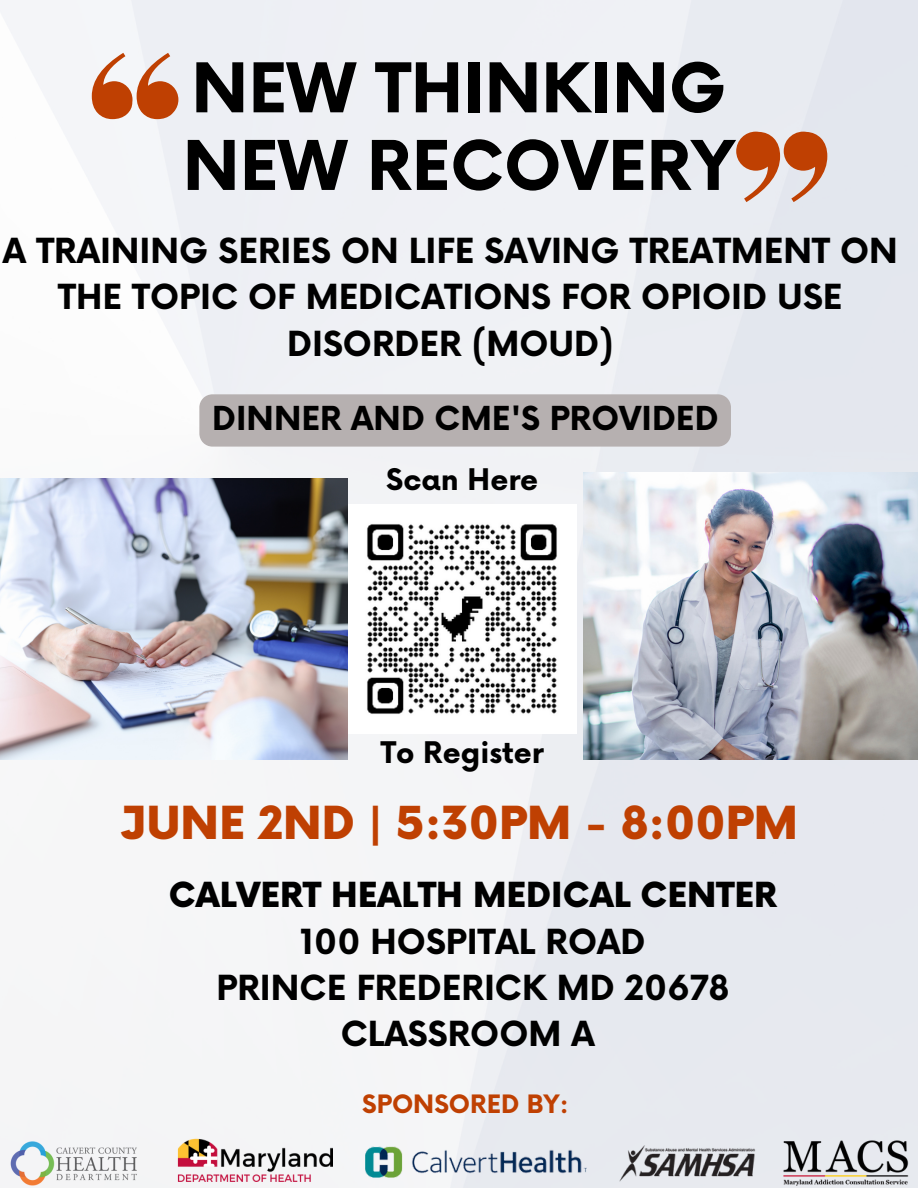
<style>
.page{position:relative;width:918px;height:1188px;background:#fff}
.page>*{position:absolute;margin:0;border:0;box-sizing:border-box;transform-origin:0 0}
.t1{font:700 66.75px "Now";color:#000}
.t2{font:900 44.4px "Now";color:#bf4002}
.t3{font:700 33.75px/46.2px "Now";color:#000;text-align:center}
.t4{font:900 33.75px "Now";color:#000}
.t5{font:700 32.25px "Now";color:#000}
.t6{font:700 29.1px "Now";color:#000}
.t7{font:700 24.75px "Now";color:#bf4002}
</style>
<div class="page">
<img style="left:0;top:0;width:918px;height:1188px">
<img style="left:347px;top:504px;width:230px;height:230px">
<img style="left:0;top:478px;width:347px;height:282px">
<img style="left:583px;top:472px;width:335px;height:287px">
<img style="left:9px;top:1140px;width:130px;height:46px">
<img style="left:175px;top:1135px;width:157px;height:46px">
<img style="left:782px;top:1138px;width:128px;height:49px">
<img style="left:619px;top:1145px;width:138px;height:36px">
<svg style="left:92px;top:53px;width:86px;height:66px"></svg>
<svg style="left:736px;top:132px;width:91px;height:70px;background:#d29276"></svg>
<img style="left:366px;top:1101px;width:220px;height:87px">
<div style="left:199px;top:394px;width:532px;height:53px;background:#b6b0b0"></div>
<p class="t1" style="left:191px;top:52px;width:537px">NEW THINKING</p>
<p class="t1" style="left:183px;top:130px;width:554px">NEW RECOVERY</p>
<p class="t3" style="left:3px;top:230px;width:897px">A TRAINING SERIES ON LIFE SAVING TREATMENT ON<br>THE TOPIC OF MEDICATIONS FOR OPIOID USE<br>DISORDER (MOUD)</p>
<p class="t5" style="left:212px;top:401px;width:508px">DINNER AND CME'S PROVIDED</p>
<p class="t6" style="left:386px;top:464px;width:154px">Scan Here</p>
<p class="t6" style="left:381px;top:737px;width:165px">To Register</p>
<p class="t2" style="left:120px;top:799px;width:680px">JUNE 2ND | 5:30PM - 8:00PM</p>
<p class="t4" style="left:169px;top:877px;width:610px">CALVERT HEALTH MEDICAL CENTER</p>
<p class="t3" style="left:300px;top:920px;width:347px">100 HOSPITAL ROAD</p>
<p class="t3" style="left:217px;top:966px;width:514px">PRINCE FREDERICK MD 20678</p>
<p class="t3" style="left:341px;top:1013px;width:255px">CLASSROOM A</p>
<p class="t7" style="left:362px;top:1091px;width:208px">SPONSORED BY:</p>
</div>
